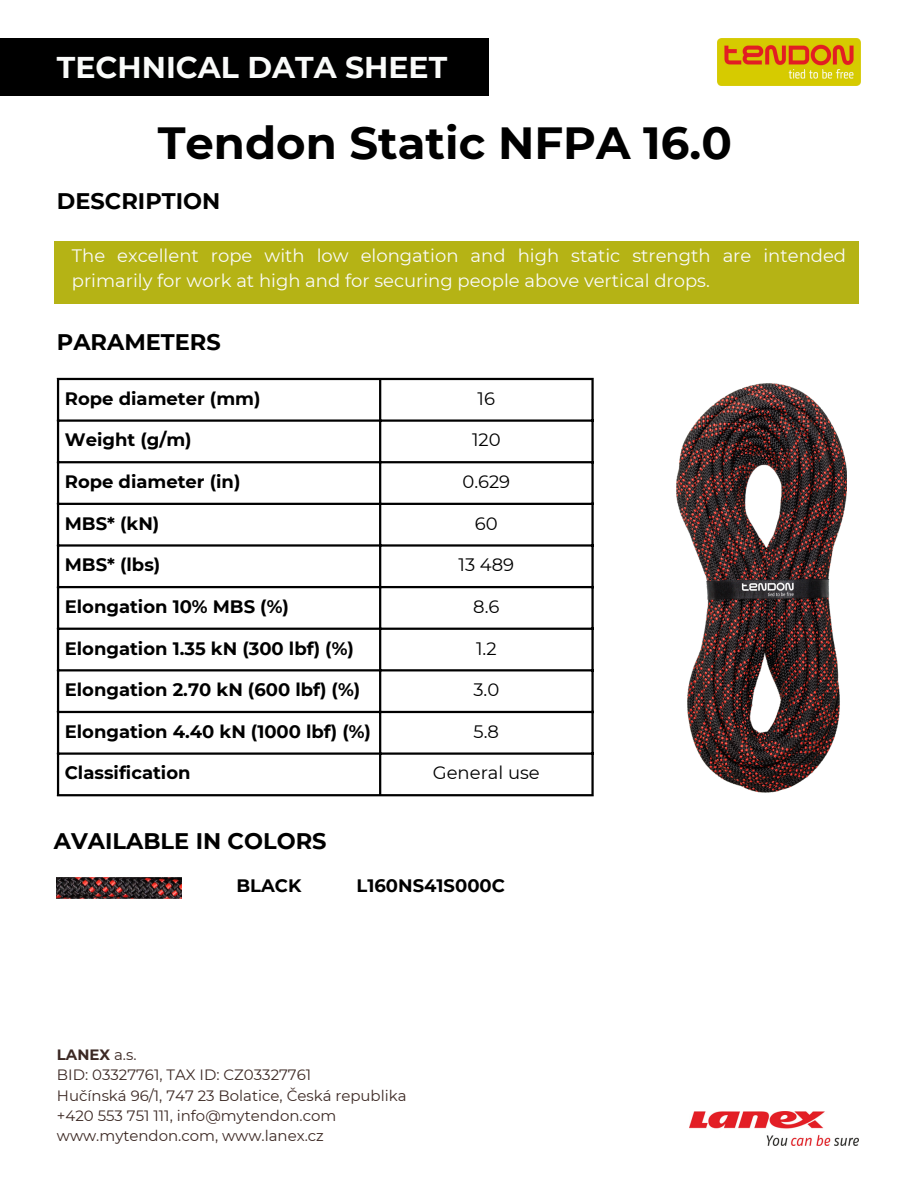
<style>
.page{position:relative;width:918px;height:1188px;background:#fff}
.page>*{position:absolute;margin:0;border:0;box-sizing:border-box;transform-origin:0 0}
.t1{font:700 45px "Montserrat";color:#000}
.t2{font:700 30px "Montserrat";color:#fafbfa}
.t3{font:700 22.5px "Montserrat";color:#000}
.t4{font:700 18px "Montserrat";color:#000}
.t5{font:18px/24.8px "Montserrat";color:#fafbfa}
.t6{font:18px "Montserrat";color:#000}
.t7{font:15px "Montserrat";color:#3c2924}
.t8{font:700 15px "Montserrat";color:#3c2924}
.s1{font-weight:400}
</style>
<div class="page">
<img style="left:676px;top:383px;width:170px;height:410px">
<div style="left:54px;top:241px;width:804px;height:63px;background:#b5b315"></div>
<div style="left:0;top:38px;width:489px;height:58px;background:#000"></div>
<hr style="left:57px;top:380px;width:2px;height:414px;background:#000">
<hr style="left:379px;top:380px;width:2px;height:414px;background:#000">
<hr style="left:591px;top:380px;width:3px;height:414px;background:#000">
<hr style="left:57px;top:378px;width:537px;height:2px;background:#000">
<hr style="left:57px;top:419px;width:537px;height:3px;background:#000">
<hr style="left:57px;top:461px;width:537px;height:2px;background:#000">
<hr style="left:57px;top:503px;width:537px;height:2px;background:#000">
<hr style="left:57px;top:544px;width:537px;height:3px;background:#000">
<hr style="left:57px;top:586px;width:537px;height:2px;background:#000">
<hr style="left:57px;top:628px;width:537px;height:2px;background:#000">
<hr style="left:57px;top:669px;width:537px;height:2px;background:#000">
<hr style="left:57px;top:711px;width:537px;height:2px;background:#000">
<hr style="left:57px;top:752px;width:537px;height:3px;background:#000">
<hr style="left:57px;top:794px;width:537px;height:2px;background:#000">
<img style="left:718px;top:38px;width:143px;height:48px">
<img style="left:690px;top:1112px;width:168px;height:33px">
<img style="left:57px;top:877px;width:125px;height:21px">
<p class="t2" style="left:57px;top:49px;width:392px">TECHNICAL DATA SHEET</p>
<p class="t1" style="left:158px;top:116px;width:576px">Tendon Static NFPA 16.0</p>
<h4 class="t3" style="left:57px;top:187px;width:165px">DESCRIPTION</h4>
<p class="t5" style="left:72px;top:243px;width:776px">The excellent rope with low elongation and high static strength are intended primarily for work at high and for securing people above vertical drops.</p>
<p class="t3" style="left:57px;top:328px;width:165px">PARAMETERS</p>
<p class="t4" style="left:65px;top:387px;width:197px">Rope diameter (mm)</p>
<h2 class="t6" style="left:478px;top:387px;width:19px">16</h2>
<h1 class="t4" style="left:65px;top:429px;width:128px">Weight (g/m)</h1>
<h3 class="t6" style="left:472px;top:429px;width:30px">120</h3>
<h5 class="t4" style="left:65px;top:471px;width:177px">Rope diameter (in)</h5>
<h3 class="t6" style="left:462px;top:471px;width:49px">0.629</h3>
<p class="t4" style="left:65px;top:512px;width:96px">MBS* (kN)</p>
<p class="t6" style="left:475px;top:512px;width:24px">60</p>
<p class="t4" style="left:65px;top:554px;width:97px">MBS* (lbs)</p>
<p class="t6" style="left:459px;top:554px;width:57px">13 489</p>
<p class="t4" style="left:65px;top:596px;width:226px">Elongation 10% MBS (%)</p>
<p class="t6" style="left:473px;top:596px;width:28px">8.6</p>
<p class="t4" style="left:65px;top:637px;width:291px">Elongation 1.35 kN (300 lbf) (%)</p>
<p class="t6" style="left:476px;top:637px;width:22px">1.2</p>
<p class="t4" style="left:65px;top:679px;width:297px">Elongation 2.70 kN (600 lbf) (%)</p>
<p class="t6" style="left:473px;top:679px;width:27px">3.0</p>
<p class="t4" style="left:65px;top:720px;width:308px">Elongation 4.40 kN (1000 lbf) (%)</p>
<p class="t6" style="left:474px;top:720px;width:27px">5.8</p>
<p class="t4" style="left:65px;top:762px;width:127px">Classification</p>
<p class="t6" style="left:433px;top:762px;width:108px">General use</p>
<p class="t3" style="left:54px;top:827px;width:274px">AVAILABLE IN COLORS</p>
<p class="t4" style="left:236px;top:875px;width:66px">BLACK</p>
<p class="t4" style="left:357px;top:875px;width:150px">L160NS41S000C</p>
<p class="t8" style="left:57px;top:1046px;width:81px">LANEX <span class="s1">a.s.</span></p>
<p class="t7" style="left:57px;top:1066px;width:256px">BID: 03327761, TAX ID: CZ03327761</p>
<p class="t7" style="left:57px;top:1086px;width:351px">Hučínská 96/1, 747 23 Bolatice, Česká republika</p>
<h3 class="t7" style="left:57px;top:1106px;width:281px">+420 553 751 111, info@mytendon.com</h3>
<h4 class="t7" style="left:57px;top:1127px;width:268px">www.mytendon.com, www.lanex.cz</h4>
</div>
